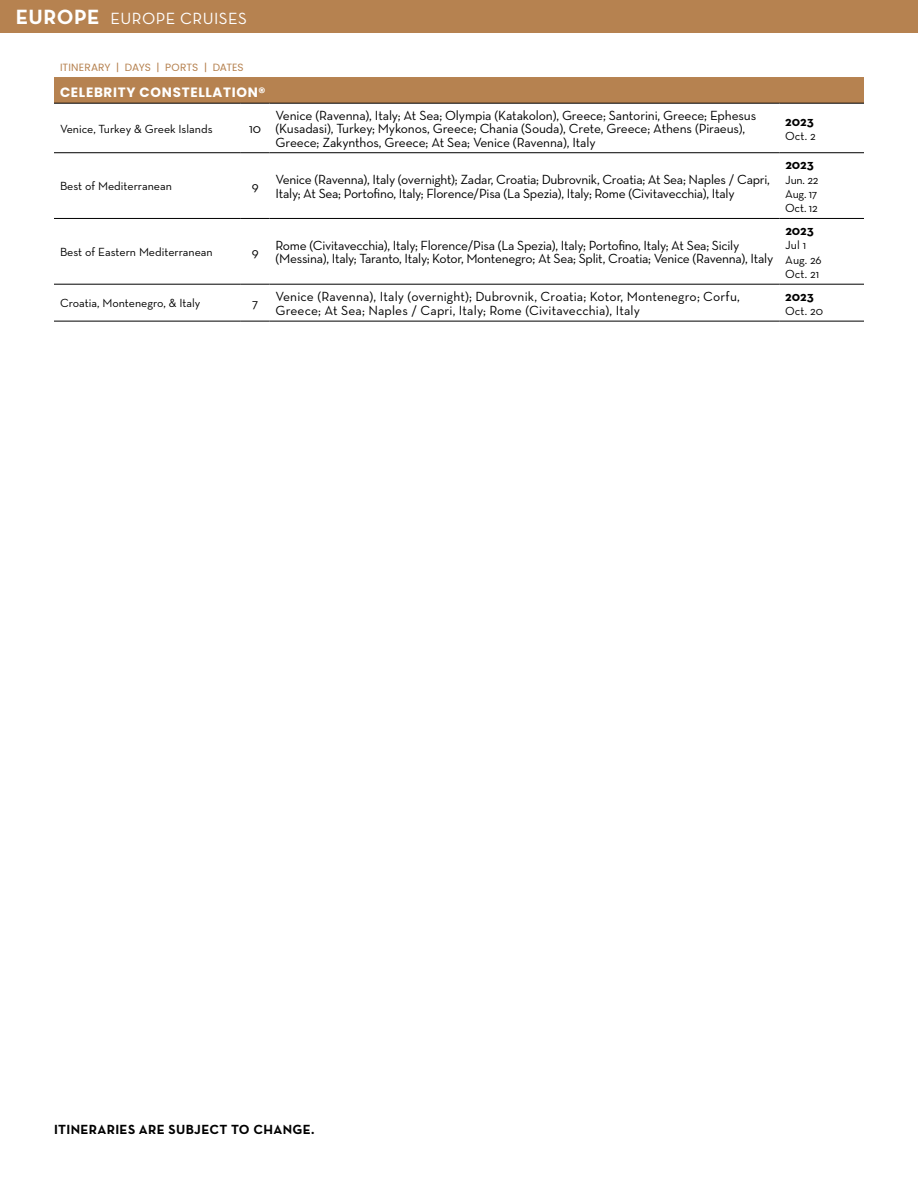
<style>
.page{position:relative;width:918px;height:1188px;background:#fff}
.page>*{position:absolute;margin:0;border:0;box-sizing:border-box;transform-origin:0 0}
.t1{font:16.5px "Neutraface Text";letter-spacing:.025em;color:#fff}
.t2{font:13.5px/13.5px "Neutraface Text";letter-spacing:-.02em;color:#000}
.t3{font:13.5px/13.5px "Neutraface Text";letter-spacing:.01em;color:#000}
.t4{font:700 13.5px "Neutraface Text";letter-spacing:.025em;color:#000}
.t5{font:700 13.5px "Poppins";letter-spacing:.05em;color:#fff}
.t6{font:12px/14.4px "Neutraface Text";color:#000;text-align:justify}
.t7{font:10.5px "Poppins";letter-spacing:.01em;color:#b68250}
.s1{font-weight:700;font-size:21px}
</style>
<div class="page">
<svg style="left:54px;top:153px;width:810px;height:168px"></svg>
<svg style="left:54px;top:77px;width:810px;height:27px;background:#af7d4e"></svg>
<hr style="left:270px;top:103px;width:509px;height:1px;background:#000">
<hr style="left:779px;top:103px;width:85px;height:1px;background:#000">
<hr style="left:54px;top:152px;width:187px;height:1px;background:#000">
<svg style="left:241px;top:152px;width:29px;height:1px"></svg>
<hr style="left:270px;top:152px;width:509px;height:1px;background:#000">
<hr style="left:779px;top:152px;width:85px;height:1px;background:#000">
<hr style="left:54px;top:218px;width:187px;height:1px;background:#000">
<svg style="left:241px;top:218px;width:29px;height:1px"></svg>
<hr style="left:270px;top:218px;width:509px;height:1px;background:#000">
<hr style="left:779px;top:218px;width:85px;height:1px;background:#000">
<hr style="left:54px;top:284px;width:187px;height:1px;background:#000">
<svg style="left:241px;top:284px;width:29px;height:1px"></svg>
<hr style="left:270px;top:284px;width:509px;height:1px;background:#000">
<hr style="left:779px;top:284px;width:85px;height:1px;background:#000">
<hr style="left:54px;top:321px;width:187px;height:1px;background:#000">
<svg style="left:241px;top:321px;width:29px;height:1px"></svg>
<hr style="left:270px;top:321px;width:509px;height:1px;background:#000">
<hr style="left:779px;top:321px;width:85px;height:1px;background:#000">
<div style="left:60px;top:85px;width:713px;height:16px;background:#b68250"></div>
<div style="left:0;top:0;width:918px;height:32px;background:#b68250"></div>
<p class="t1" style="left:16px;top:8px;width:233px"><span class="s1">EUROPE</span> EUROPE CRUISES</p>
<p class="t7" style="left:60px;top:61px;width:185px">ITINERARY | DAYS | PORTS | DATES</p>
<p class="t5" style="left:60px;top:85px;width:207px">CELEBRITY CONSTELLATION®</p>
<p class="t6" style="left:60px;top:121px;width:154px">Venice, Turkey &amp; Greek Islands</p>
<p class="t2" style="left:249px;top:122px;width:14px">10</p>
<p class="t2" style="left:276px;top:108px;width:482px">Venice (Ravenna), Italy; At Sea; Olympia (Katakolon), Greece; Santorini, Greece; Ephesus (Kusadasi), Turkey; Mykonos, Greece; Chania (Souda), Crete, Greece; Athens (Piraeus),<br>Greece; Zakynthos, Greece; At Sea; Venice (Ravenna), Italy</p>
<p class="t4" style="left:785px;top:113px;width:30px">2023</p>
<p class="t6" style="left:785px;top:129px;width:32px">Oct. 2</p>
<p class="t6" style="left:60px;top:179px;width:113px">Best of Mediterranean</p>
<p class="t2" style="left:252px;top:179px;width:8px">9</p>
<p class="t2" style="left:276px;top:173px;width:496px">Venice (Ravenna), Italy (overnight); Zadar, Croatia; Dubrovnik, Croatia; At Sea; Naples / Capri,<br>Italy; At Sea; Portofino, Italy; Florence/Pisa (La Spezia), Italy; Rome (Civitavecchia), Italy</p>
<p class="t6" style="left:60px;top:245px;width:154px">Best of Eastern Mediterranean</p>
<p class="t2" style="left:252px;top:245px;width:8px">9</p>
<p class="t2" style="left:276px;top:238px;width:499px">Rome (Civitavecchia), Italy; Florence/Pisa (La Spezia), Italy; Portofino, Italy; At Sea; Sicily (Messina), Italy; Taranto, Italy; Kotor, Montenegro; At Sea; Split, Croatia; Venice (Ravenna), Italy</p>
<p class="t4" style="left:785px;top:156px;width:30px">2023</p>
<p class="t6" style="left:785px;top:172px;width:35px">Jun. 22<br>Aug. 17<br>Oct. 12</p>
<p class="t4" style="left:785px;top:222px;width:30px">2023</p>
<p class="t6" style="left:785px;top:238px;width:38px;text-align:left">Jul 1<br>Aug. 26<br>Oct. 21</p>
<p class="t6" style="left:60px;top:296px;width:142px">Croatia, Montenegro, &amp; Italy</p>
<p class="t2" style="left:252px;top:296px;width:8px">7</p>
<p class="t3" style="left:276px;top:290px;width:466px">Venice (Ravenna), Italy (overnight); Dubrovnik, Croatia; Kotor, Montenegro; Corfu,<br>Greece; At Sea; Naples / Capri, Italy; Rome (Civitavecchia), Italy</p>
<p class="t4" style="left:785px;top:287px;width:30px">2023</p>
<p class="t6" style="left:785px;top:304px;width:39px">Oct. 20</p>
<p class="t4" style="left:54px;top:1121px;width:262px">ITINERARIES ARE SUBJECT TO CHANGE.</p>
</div>
